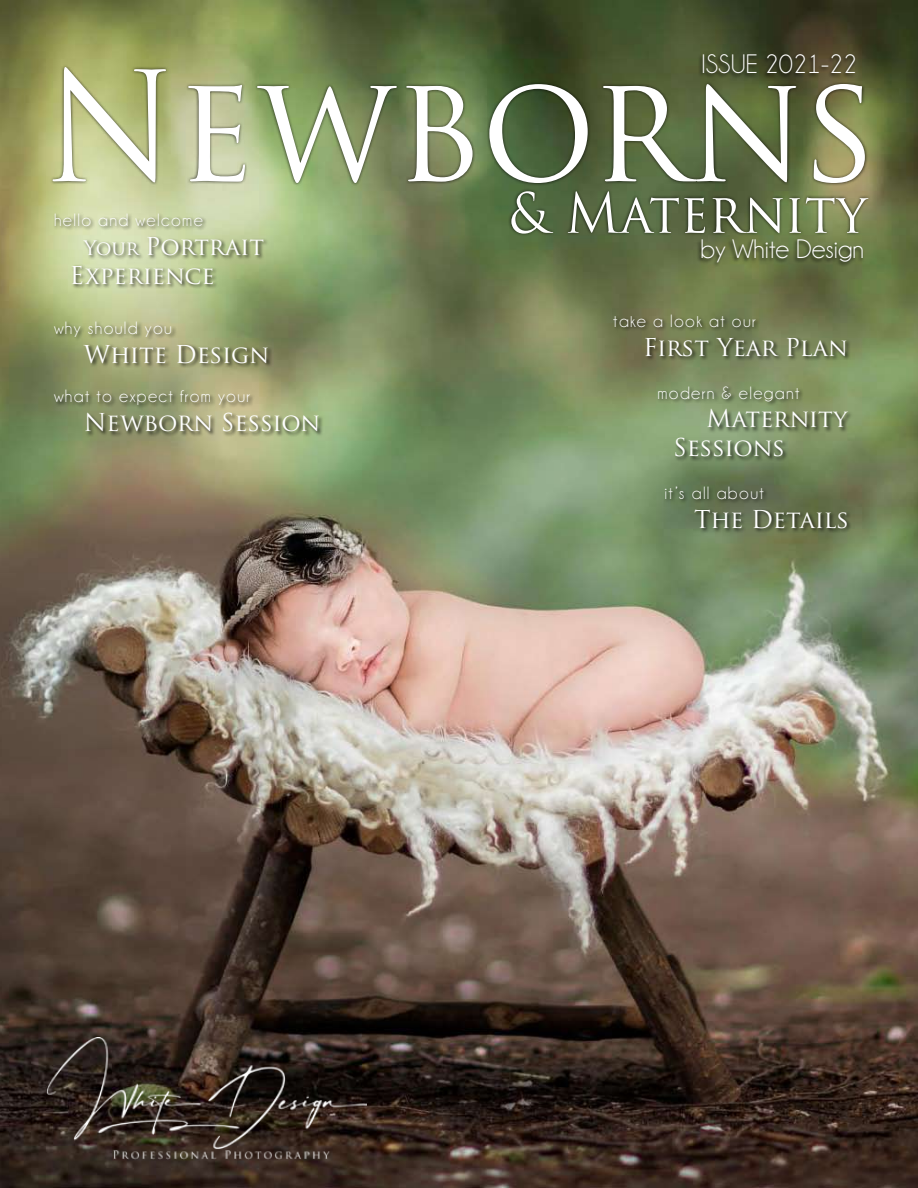
<style>
.page{position:relative;width:918px;height:1188px;background:#fff}
.page>*{position:absolute;margin:0;border:0;box-sizing:border-box;transform-origin:0 0}
.t1{font:148.5px "Trajan Pro";color:#fff;scale:.95 1}
.t2{font:54px "Trajan Pro";color:#fff;scale:.95 1}
.t3{font:27px "Champagne&Limousines";color:#fff}
.t4{font:24px/28.8px "Trajan Pro";color:#fff}
.t5{font:18px "Champagne&Limousines";letter-spacing:.075em;color:#fff}
.s1{font-size:19.5px}
</style>
<div class="page">
<img style="left:0;top:0;width:918px;height:1188px">
<div style="left:697px;top:53px;width:221px;height:136px;background:#000;opacity:.75"></div>
<div style="left:49px;top:64px;width:869px;height:199px;background:#000;opacity:.75"></div>
<div style="left:696px;top:238px;width:222px;height:69px;background:#000;opacity:.75"></div>
<div style="left:53px;top:213px;width:285px;height:110px;background:#000;opacity:.75"></div>
<div style="left:53px;top:320px;width:283px;height:110px;background:#000;opacity:.75"></div>
<div style="left:53px;top:389px;width:320px;height:110px;background:#000;opacity:.75"></div>
<div style="left:613px;top:313px;width:287px;height:110px;background:#000;opacity:.75"></div>
<div style="left:664px;top:486px;width:254px;height:110px;background:#000;opacity:.75"></div>
<div style="left:657px;top:384px;width:261px;height:111px;background:#000;opacity:.75"></div>
<img style="left:47px;top:1038px;width:319px;height:123px">
<div style="left:508px;top:188px;width:410px;height:88px;background:#000;opacity:.75"></div>
<h3 class="t3" style="left:702px;top:50px;width:157px">ISSUE 2021-22</h3>
<h1 class="t1" style="left:43px;top:33px;width:880px">Newborns</h1>
<p class="t5" style="left:54px;top:211px;width:150px">hello and welcome</p>
<h3 class="t4" style="left:70px;top:232px;width:196px;text-indent:14px"><span class="s1">Your</span> Portrait<br>Experience</h3>
<p class="t5" style="left:54px;top:319px;width:120px">why should you</p>
<h3 class="t4" style="left:84px;top:339px;width:187px">White Design</h3>
<p class="t5" style="left:54px;top:387px;width:198px">what to expect from your</p>
<h3 class="t4" style="left:84px;top:408px;width:238px">Newborn Session</h3>
<h2 class="t2" style="left:509px;top:179px;width:378px">&amp; Maternity</h2>
<h3 class="t3" style="left:701px;top:235px;width:165px">by White Design</h3>
<p class="t5" style="left:613px;top:312px;width:144px">take a look at our</p>
<h3 class="t4" style="left:643px;top:332px;width:206px">First Year Plan</h3>
<p class="t5" style="left:657px;top:383px;width:144px">modern &amp; elegant</p>
<h3 class="t4" style="left:673px;top:404px;width:176px;text-indent:33px">Maternity<br>Sessions</h3>
<p class="t5" style="left:665px;top:484px;width:101px">it’s all about</p>
<h3 class="t4" style="left:694px;top:505px;width:156px">The Details</h3>
</div>
